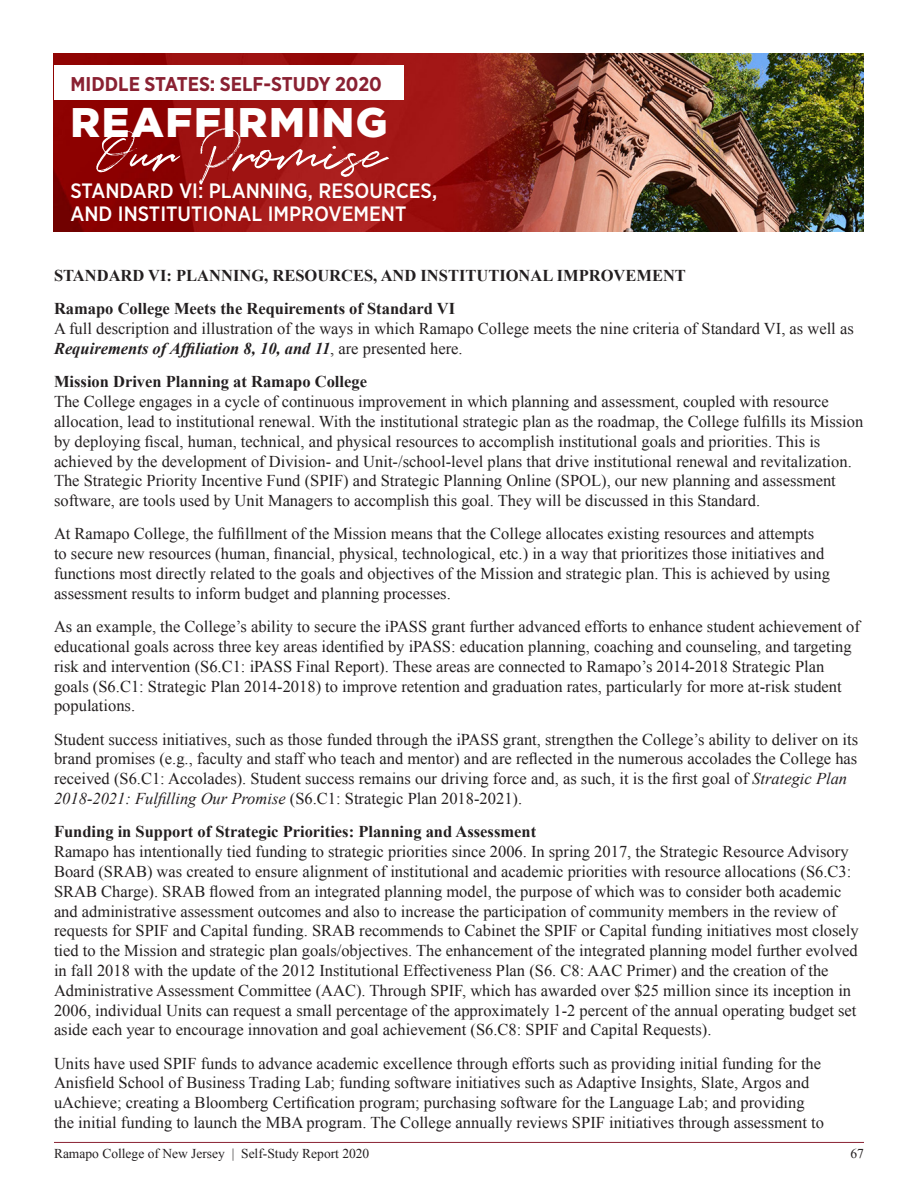
<style>
.page{position:relative;width:918px;height:1188px;background:#fff}
.page>*{position:absolute;margin:0;border:0;box-sizing:border-box;transform-origin:0 0}
.t1{font:55.35px "Quentin";letter-spacing:-.01em;color:#fff}
.t2{font:900 41.4px "Gotham";letter-spacing:.04em;color:#fff}
.t3{font:500 20.7px/22.5px "Gotham Narrow";color:#fff}
.t4{font:700 19.95px "Gotham Narrow";color:#8a2132}
.t5{font:16.5px/19.8px "Times New Roman";color:#231f20}
.t6{font:700 16.5px/33.3px "Times New Roman";color:#231f20}
.t7{font:13.5px "Times New Roman";color:#231f20}
.s1{font-weight:700;font-style:italic}
.s2{font-style:italic}
</style>
<div class="page">
<hr style="left:54px;top:1142px;width:810px;height:1px;background:#8a2132">
<img style="left:54px;top:54px;width:810px;height:178px">
<div style="left:54px;top:66px;width:349px;height:34px;background:#fff"></div>
<p class="t4" style="left:70px;top:71px;width:313px">MIDDLE STATES: SELF-STUDY 2020</p>
<h2 class="t2" style="left:70px;top:98px;width:319px">REAFFIRMING</h2>
<h1 class="t1" style="left:97px;top:116px;width:289px">Our Promise</h1>
<p class="t3" style="left:70px;top:180px;width:368px">STANDARD VI: PLANNING, RESOURCES,<br>AND INSTITUTIONAL IMPROVEMENT</p>
<p class="t6" style="left:54px;top:259px;width:633px">STANDARD VI: PLANNING, RESOURCES, AND INSTITUTIONAL IMPROVEMENT<br>Ramapo College Meets the Requirements of Standard VI</p>
<p class="t5" style="left:54px;top:319px;width:801px">A full description and illustration of the ways in which Ramapo College meets the nine criteria of Standard VI, as well as<br><span class="s1">Requirements of Affiliation 8, 10, and 11</span>, are presented here.</p>
<p class="t6" style="left:54px;top:365px;width:315px">Mission Driven Planning at Ramapo College</p>
<p class="t5" style="left:54px;top:391px;width:811px">The College engages in a cycle of continuous improvement in which planning and assessment, coupled with resource allocation, lead to institutional renewal. With the institutional strategic plan as the roadmap, the College fulfills its Mission by deploying fiscal, human, technical, and physical resources to accomplish institutional goals and priorities. This is achieved by the development of Division- and Unit-/school-level plans that drive institutional renewal and revitalization.<br>The Strategic Priority Incentive Fund (SPIF) and Strategic Planning Online (SPOL), our new planning and assessment software, are tools used by Unit Managers to accomplish this goal. They will be discussed in this Standard.</p>
<p class="t5" style="left:54px;top:524px;width:777px">At Ramapo College, the fulfillment of the Mission means that the College allocates existing resources and attempts to secure new resources (human, financial, physical, technological, etc.) in a way that prioritizes those initiatives and functions most directly related to the goals and objectives of the Mission and strategic plan. This is achieved by using assessment results to inform budget and planning processes.</p>
<p class="t5" style="left:54px;top:616px;width:808px">As an example, the College’s ability to secure the iPASS grant further advanced efforts to enhance student achievement of educational goals across three key areas identified by iPASS: education planning, coaching and counseling, and targeting risk and intervention (S6.C1: iPASS Final Report). These areas are connected to Ramapo’s 2014-2018 Strategic Plan goals (S6.C1: Strategic Plan 2014-2018) to improve retention and graduation rates, particularly for more at-risk student populations.</p>
<p class="t5" style="left:54px;top:729px;width:806px">Student success initiatives, such as those funded through the iPASS grant, strengthen the College’s ability to deliver on its brand promises (e.g., faculty and staff who teach and mentor) and are reflected in the numerous accolades the College has received (S6.C1: Accolades). Student success remains our driving force and, as such, it is the first goal of <span class="s2">Strategic Plan 2018-2021: Fulfilling Our Promise</span> (S6.C1: Strategic Plan 2018-2021).</p>
<p class="t6" style="left:54px;top:815px;width:484px">Funding in Support of Strategic Priorities: Planning and Assessment</p>
<p class="t5" style="left:54px;top:841px;width:806px">Ramapo has intentionally tied funding to strategic priorities since 2006. In spring 2017, the Strategic Resource Advisory Board (SRAB) was created to ensure alignment of institutional and academic priorities with resource allocations (S6.C3:<br>SRAB Charge). SRAB flowed from an integrated planning model, the purpose of which was to consider both academic and administrative assessment outcomes and also to increase the participation of community members in the review of requests for SPIF and Capital funding. SRAB recommends to Cabinet the SPIF or Capital funding initiatives most closely tied to the Mission and strategic plan goals/objectives. The enhancement of the integrated planning model further evolved in fall 2018 with the update of the 2012 Institutional Effectiveness Plan (S6. C8: AAC Primer) and the creation of the Administrative Assessment Committee (AAC). Through SPIF, which has awarded over $25 million since its inception in 2006, individual Units can request a small percentage of the approximately 1-2 percent of the annual operating budget set aside each year to encourage innovation and goal achievement (S6.C8: SPIF and Capital Requests).</p>
<p class="t5" style="left:54px;top:1053px;width:772px">Units have used SPIF funds to advance academic excellence through efforts such as providing initial funding for the Anisfield School of Business Trading Lab; funding software initiatives such as Adaptive Insights, Slate, Argos and uAchieve; creating a Bloomberg Certification program; purchasing software for the Language Lab; and providing the initial funding to launch the MBA program. The College annually reviews SPIF initiatives through assessment to</p>
<p class="t7" style="left:54px;top:1145px;width:317px">Ramapo College of New Jersey | Self-Study Report 2020</p>
<p class="t7" style="left:850px;top:1145px;width:15px">67</p>
</div>
